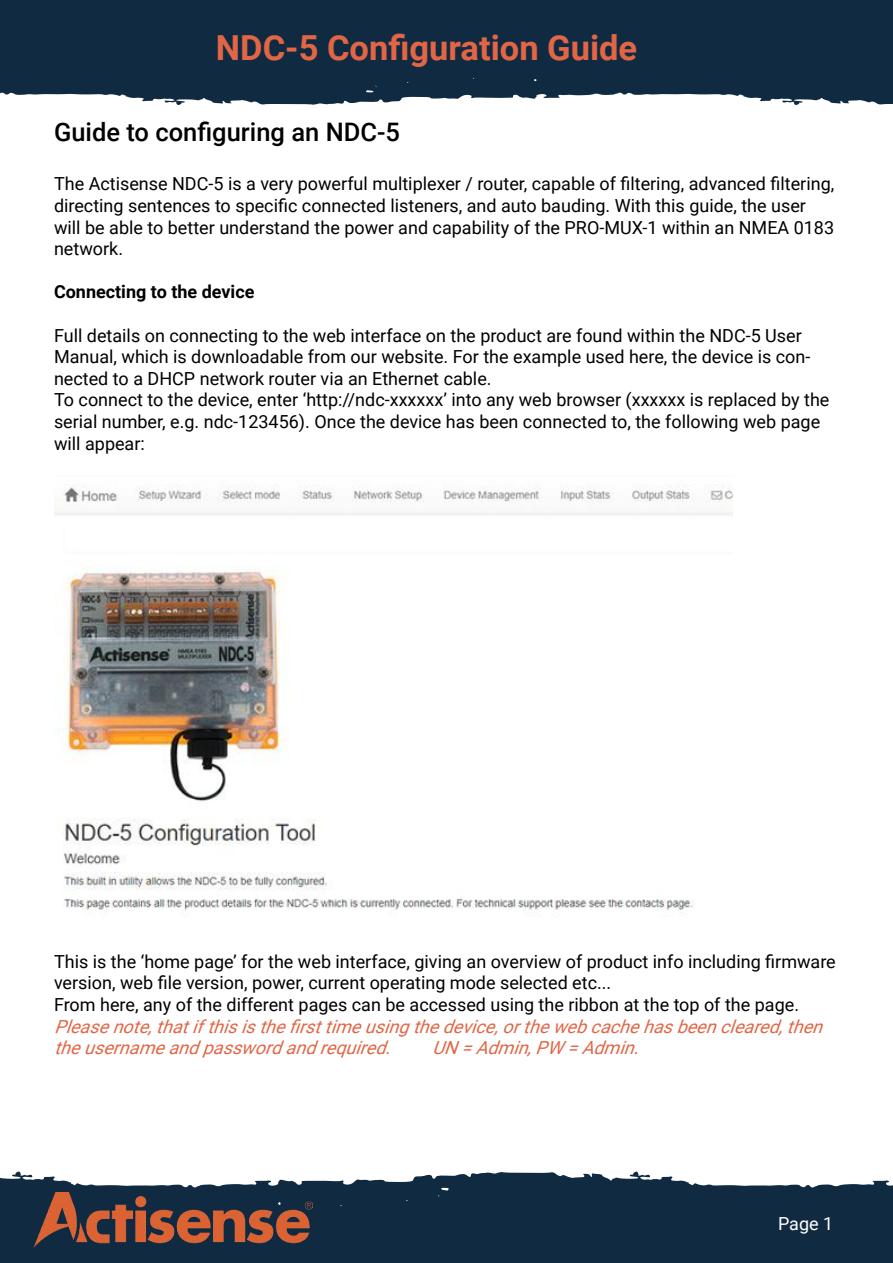
<style>
.page{position:relative;width:893px;height:1263px;background:#fff}
.page>*{position:absolute;margin:0;border:0;box-sizing:border-box;transform-origin:0 0}
.t1{font:700 34.5px "Roboto";color:#e26646}
.t2{font:500 25.5px "Roboto";color:#000}
.t3{font:18px/21.6px "Roboto";color:#000}
.t4{font:italic 18px/21.6px "Roboto";color:#e26646}
.t5{font:700 18px "Roboto";color:#000}
.t6{font:18px "Roboto";color:#fff}
</style>
<div class="page">
<svg style="left:0;top:1171px;width:893px;height:92px;background:#2f475a"></svg>
<img style="left:33px;top:1193px;width:280px;height:55px">
<svg style="left:0;top:0;width:893px;height:105px;background:#1f384d"></svg>
<img style="left:55px;top:484px;width:678px;height:433px">
<h1 class="t1" style="left:216px;top:24px;width:423px">NDC-5 Configuration Guide</h1>
<h2 class="t2" style="left:54px;top:114px;width:347px">Guide to configuring an NDC-5</h2>
<p class="t3" style="left:54px;top:173px;width:782px">The Actisense NDC-5 is a very powerful multiplexer / router, capable of filtering, advanced filtering, directing sentences to specific connected listeners, and auto bauding. With this guide, the user will be able to better understand the power and capability of the PRO-MUX-1 within an NMEA 0183 network.</p>
<p class="t5" style="left:54px;top:279px;width:202px">Connecting to the device</p>
<p class="t3" style="left:54px;top:324px;width:777px">Full details on connecting to the web interface on the product are found within the NDC-5 User Manual, which is downloadable from our website. For the example used here, the device is con&shy;nected to a DHCP network router via an Ethernet cable.<br>To connect to the device, enter ‘http://ndc-xxxxxx’ into any web browser (xxxxxx is replaced by the serial number, e.g. ndc-123456). Once the device has been connected to, the following web page will appear:</p>
<p class="t3" style="left:54px;top:950px;width:783px">This is the ‘home page’ for the web interface, giving an overview of product info including firmware version, web file version, power, current operating mode selected etc...<br>From here, any of the different pages can be accessed using the ribbon at the top of the page.</p>
<p class="t4" style="left:54px;top:1015px;width:778px">Pleasenote,thatifthisisthefirsttimeusingthedevice,orthewebcachehasbeencleared,then theusernameandpasswordandrequired.</p>
<p class="t4" style="left:432px;top:1036px;width:216px">UN=Admin,PW =Admin.</p>
<p class="t6" style="left:778px;top:1211px;width:57px">Page 1</p>
</div>
